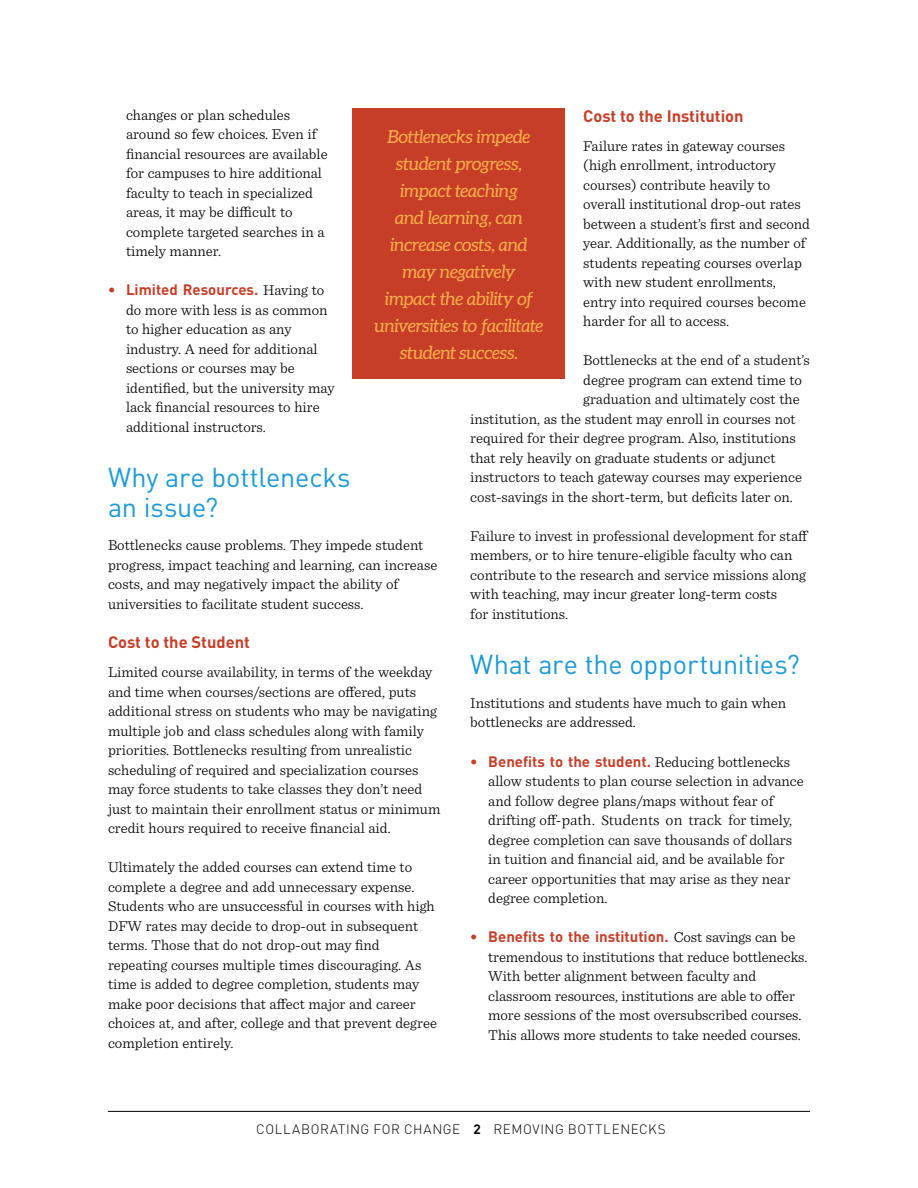
<style>
.page{position:relative;width:918px;height:1188px;background:#fff}
.page>*{position:absolute;margin:0;border:0;box-sizing:border-box;transform-origin:0 0}
.t1{font:27px/30px "DIN";letter-spacing:-.005em;color:#1c9ad6}
.t2{font:italic 18px/27px "Aleo";letter-spacing:-.02em;color:#fbae4b;text-align:center}
.t3{font:700 16.5px "DIN";color:#c63e27}
.t4{font:300 15px/19.5px "Sentinel";color:#000}
.t5{font:700 15px "DIN";color:#c63e27}
.t6{font:300 13.5px "DIN";letter-spacing:.04em;color:#000}
.s1{font-family:"Sentinel";font-weight:300;color:#000}
.s2{font-family:"Veljovic";font-weight:400}
.s3{font-weight:700}
</style>
<div class="page">
<hr style="left:108px;top:1111px;width:702px;height:1px;background:#000">
<div style="left:353px;top:108px;width:212px;height:271px;background:#c63e27"></div>
<p class="t4" style="left:126px;top:104px;width:203px">changes or plan schedules around so few choices. Even if financial resources are available for campuses to hire additional faculty to teach in specialized areas, it may be difficult to complete targeted searches in a timely manner.</p>
<p class="t5" style="left:108px;top:280px;width:218px">• Limited Resources. <span class="s1">Having to</span></p>
<p class="t4" style="left:126px;top:299px;width:210px">do more with less is as common to higher education as any industry. A need for additional sections or courses may be identified, but the university may lack financial resources to hire additional instructors.</p>
<h1 class="t1" style="left:108px;top:462px;width:244px">Why are bottlenecks an issue?</h1>
<p class="t4" style="left:108px;top:535px;width:331px">Bottlenecks cause problems. They impede student progress, impact teaching and learning, can increase costs, and may negatively impact the ability of universities to facilitate student success.</p>
<p class="t3" style="left:108px;top:631px;width:144px">Cost to the Student</p>
<p class="t4" style="left:108px;top:661px;width:334px">Limited course availability, in terms of the weekday and time when courses/sections are offered, puts additional stress on students who may be navigating multiple job and class schedules along with family priorities. Bottlenecks resulting from unrealistic scheduling of required and specialization courses may force students to take classes they don’t need just to maintain their enrollment status or minimum credit hours required to receive financial aid.</p>
<p class="t4" style="left:108px;top:856px;width:330px">Ultimately the added courses can extend time to complete a degree and add unnecessary expense.<br>Students who are unsuccessful in courses with high DFW rates may decide to drop-out in subsequent terms. Those that do not drop-out may find repeating courses multiple times discouraging. As time is added to degree completion, students may make poor decisions that affect major and career choices at, and after, college and that prevent degree completion entirely.</p>
<p class="t3" style="left:583px;top:105px;width:162px">Cost to the I nstitution</p>
<p class="t4" style="left:583px;top:135px;width:228px">Failure rates in gateway courses (high enrollment, introductory courses) contribute heavily to overall institutional drop-out rates between a student’s first and second year. Additionally, as the number of students repeating courses overlap with new student enrollments, entry into required courses become harder for all to access.</p>
<p class="t4" style="left:583px;top:350px;width:228px">Bottlenecks at the end of a student’s</p>
<p class="t4" style="left:583px;top:369px;width:220px">degree program can extend time to</p>
<p class="t4" style="left:583px;top:389px;width:218px">graduation and ultimately cost the</p>
<p class="t4" style="left:470px;top:408px;width:327px">institution, as the student may enroll in courses not</p>
<p class="t4" style="left:470px;top:428px;width:327px">required for their degree program. Also, institutions</p>
<p class="t4" style="left:470px;top:447px;width:307px">that rely heavily on graduate students or adjunct</p>
<p class="t4" style="left:470px;top:467px;width:333px">instructors to teach gateway courses may experience</p>
<p class="t4" style="left:470px;top:486px;width:324px">cost-savings in the short-term, but deficits later on.</p>
<p class="t4" style="left:470px;top:525px;width:340px">Failure to invest in professional development for staff members, or to hire tenure-eligible faculty who can contribute to the research and service missions along with teaching, may incur greater long-term costs<br>for institutions.</p>
<h1 class="t1" style="left:470px;top:649px;width:331px">What are the opportunities?</h1>
<p class="t4" style="left:470px;top:692px;width:317px">Institutions and students have much to gain when bottlenecks are addressed.</p>
<p class="t5" style="left:470px;top:751px;width:322px">• Benefits to the student. <span class="s1">Reducing bottlenecks</span></p>
<p class="t4" style="left:488px;top:770px;width:317px">allow students to plan course selection in advance and follow degree plans/maps without fear of drifting off-<span class="s2">path. Students on track f</span>or timely, degree completion can save thousands of dollars in tuition and financial aid, and be available for career opportunities that may arise as they near degree completion.</p>
<p class="t5" style="left:470px;top:927px;width:327px">• Benefits to the institution. <span class="s1">Cost savings can be</span></p>
<p class="t4" style="left:488px;top:946px;width:321px">tremendous to institutions that reduce bottlenecks.<br>With better alignment between faculty and classroom resources, institutions are able to offer more sessions of the most oversubscribed courses.<br>This allows more students to take needed courses.</p>
<p class="t2" style="left:375px;top:123px;width:170px">Bottlenecks impede student progress, impact teaching<br>and learning, can increase costs, and may negatively impact the ability of universities to facilitate student success.</p>
<p class="t6" style="left:256px;top:1121px;width:411px">COLLABORATING FOR CHANGE <span class="s3">2</span> REMOVING BOTTLENECKS</p>
</div>
